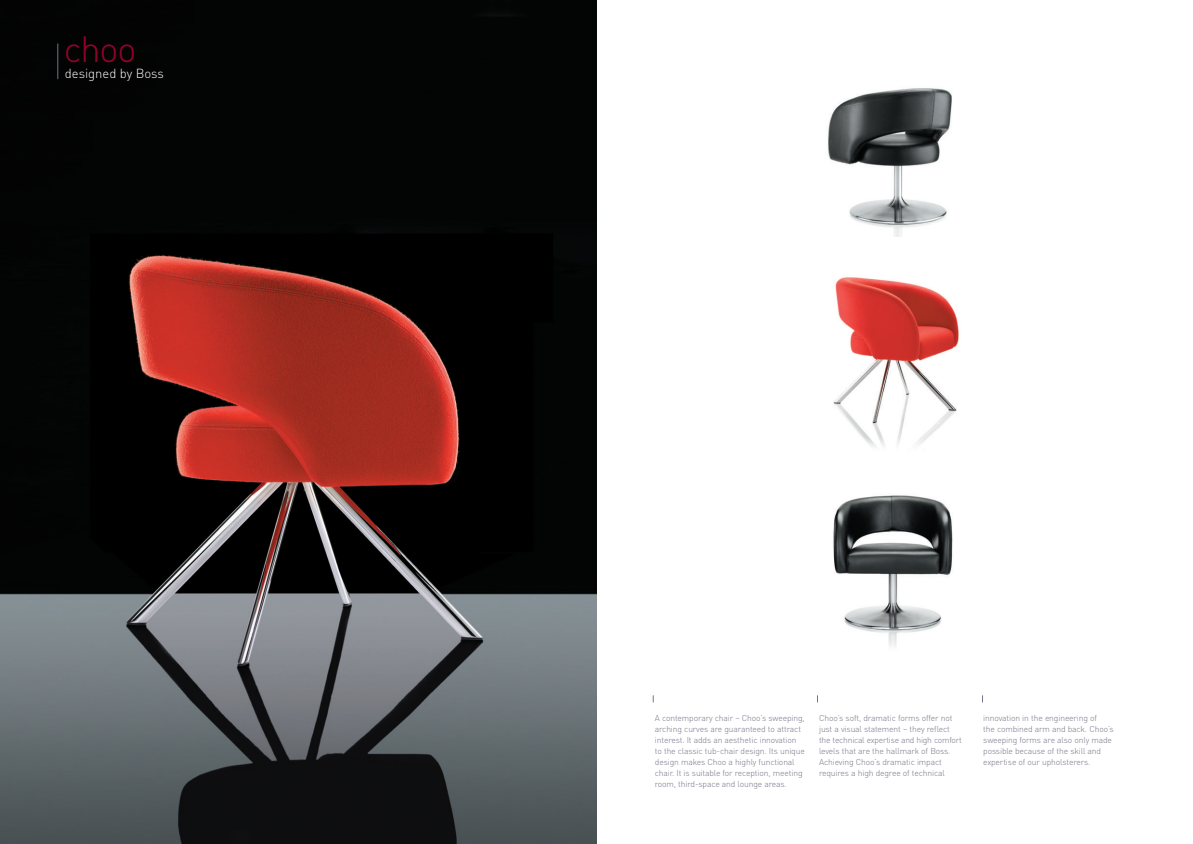
<style>
.page{position:relative;width:1193px;height:844px;background:#fff}
.page>*{position:absolute;margin:0;border:0;box-sizing:border-box;transform-origin:0 0}
.t1{font:300 36px "DIN";color:#98012d}
.t2{font:300 13px "DIN";color:#fff}
.t3{font:300 8.5px/11px "DIN";letter-spacing:-.015em;color:#757387}
</style>
<div class="page">
<img style="left:0;top:0;width:596px;height:844px">
<hr style="left:58px;top:44px;width:1px;height:35px;background:#757387">
<img style="left:828px;top:88px;width:124px;height:149px">
<img style="left:833px;top:277px;width:126px;height:170px">
<img style="left:833px;top:495px;width:120px;height:152px">
<h1 class="t1" style="left:64px;top:27px;width:74px">choo</h1>
<h2 class="t2" style="left:65px;top:65px;width:100px">designed by Boss</h2>
<p class="t3" style="left:654px;top:712px;width:151px">A contemporary chair – Choo’s sweeping, arching curves are guaranteed to attract interest. It adds an aesthetic innovation to the classic tub-chair design. Its unique design makes Choo a highly functional chair. It is suitable for reception, meeting room, third-space and lounge areas.</p>
<p class="t3" style="left:819px;top:712px;width:144px">Choo’s soft, dramatic forms offer not just a visual statement – they reflect the technical expertise and high comfort levels that are the hallmark of Boss.<br>Achieving Choo’s dramatic impact requires a high degree of technical</p>
<p class="t3" style="left:983px;top:712px;width:132px">innovation in the engineering of<br>the combined arm and back. Choo’s sweeping forms are also only made possible because of the skill and expertise of our upholsterers.</p>
</div>
